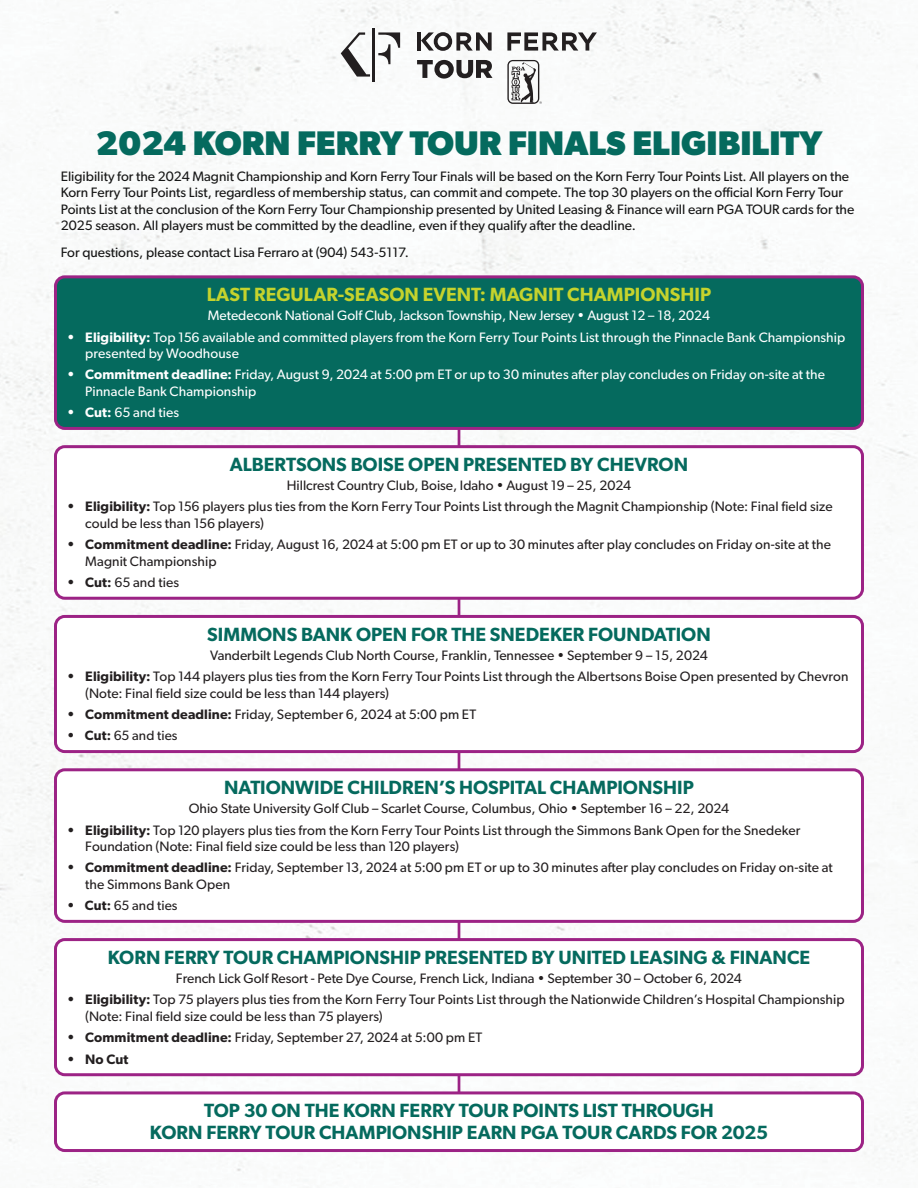
<style>
.page{position:relative;width:918px;height:1188px;background:#fff}
.page>*{position:absolute;margin:0;border:0;box-sizing:border-box;transform-origin:0 0}
.t1{font:700 34.2px "Gibson Alt";color:#056a5e}
.t2{font:600 19.2px/21.9px "Gibson Alt";color:#056a5e;text-align:center}
.t3{font:600 19.2px "Gibson Alt";letter-spacing:.005em;color:#c5d32d}
.t4{font:13.65px/16.5px "Gibson Alt";letter-spacing:.005em;color:#231f20}
.t5{font:13.65px/16.5px "Gibson Alt";color:#161616}
.t6{font:13.65px/16.5px "Gibson Alt";letter-spacing:.005em;color:#fff}
.t7{font:600 13.65px "Gibson Alt";color:#231f20}
.t8{font:13.5px "Gibson Alt";letter-spacing:.005em;color:#231f20}
.s1{font-weight:600}
</style>
<div class="page">
<img style="left:0;top:0;width:918px;height:1183px">
<hr style="left:458px;top:375px;width:2px;height:758px;background:#9c2385">
<div style="left:56px;top:447px;width:806px;height:151px;background:#fff;border-radius:9px"></div>
<div style="left:54px;top:445px;width:810px;height:155px;border:3px solid #9c2385;border-radius:9px"></div>
<div style="left:56px;top:616px;width:806px;height:136px;background:#fff;border-radius:9px"></div>
<div style="left:54px;top:615px;width:810px;height:138px;border:3px solid #9c2385;border-radius:9px"></div>
<div style="left:56px;top:770px;width:806px;height:151px;background:#fff;border-radius:9px"></div>
<div style="left:54px;top:768px;width:810px;height:155px;border:3px solid #9c2385;border-radius:9px"></div>
<div style="left:56px;top:940px;width:806px;height:135px;background:#fff;border-radius:9px"></div>
<div style="left:54px;top:938px;width:810px;height:138px;border:3px solid #9c2385;border-radius:9px"></div>
<div style="left:56px;top:1093px;width:806px;height:58px;background:#fff;border-radius:9px"></div>
<div style="left:54px;top:1091px;width:810px;height:61px;border:3px solid #9c2385;border-radius:9px"></div>
<div style="left:56px;top:277px;width:806px;height:151px;background:#056a5e;border-radius:9px"></div>
<div style="left:54px;top:275px;width:810px;height:155px;border:3px solid #9c2385;border-radius:9px"></div>
<svg style="left:507px;top:60px;width:35px;height:44px"></svg>
<svg style="left:341px;top:32px;width:29px;height:45px"></svg>
<hr style="left:372px;top:28px;width:2px;height:53px;background:#231f20">
<svg style="left:378px;top:32px;width:22px;height:32px"></svg>
<svg style="left:507px;top:32px;width:90px;height:19px"></svg>
<hr style="left:417px;top:32px;width:4px;height:19px;background:#231f20">
<svg style="left:421px;top:32px;width:71px;height:19px"></svg>
<svg style="left:417px;top:60px;width:76px;height:19px"></svg>
<h1 class="t1" style="left:96px;top:122px;width:728px">2024 KORN FERRY TOUR FINALS ELIGIBILITY</h1>
<p class="t5" style="left:61px;top:168px;width:795px">Eligibility for the 2024 Magnit Championship and Korn Ferry Tour Finals will be based on the Korn Ferry Tour Points List. All players on the Korn Ferry Tour Points List, regardless of membership status, can commit and compete. The top 30 players on the official Korn Ferry Tour Points List at the conclusion of the Korn Ferry Tour Championship presented by United Leasing &amp; Finance will earn PGA TOUR cards for the 2025 season. All players must be committed by the deadline, even if they qualify after the deadline.</p>
<p class="t5" style="left:61px;top:243px;width:350px">For questions, please contact Lisa Ferraro at (904) 543-5117.</p>
<h2 class="t3" style="left:207px;top:283px;width:506px">LAST REGULAR-SEASON EVENT: MAGNIT CHAMPIONSHIP</h2>
<p class="t6" style="left:208px;top:307px;width:504px">Metedeconk National Golf Club, Jackson Township, New Jersey • August 12 – 18, 2024</p>
<p class="t6" style="left:85px;top:328px;width:762px;text-indent:-18px"><span class="s1">• Eligibility:</span> Top 156 available and committed players from the Korn Ferry Tour Points List through the Pinnacle Bank Championship presented by Woodhouse</p>
<p class="t6" style="left:85px;top:366px;width:741px;text-indent:-18px"><span class="s1">• Commitment deadline:</span> Friday, August 9, 2024 at 5:00 pm ET or up to 30 minutes after play concludes on Friday on-site at the<br>Pinnacle Bank Championship</p>
<p class="t6" style="left:67px;top:404px;width:114px"><span class="s1">• Cut:</span> 65 and ties</p>
<h2 class="t2" style="left:230px;top:453px;width:460px">ALBERTSONS BOISE OPEN PRESENTED BY CHEVRON</h2>
<p class="t4" style="left:287px;top:477px;width:346px">Hillcrest Country Club, Boise, Idaho • August 19 – 25, 2024</p>
<p class="t4" style="left:85px;top:498px;width:749px;text-indent:-18px"><span class="s1">• Eligibility:</span> Top 156 players plus ties from the Korn Ferry Tour Points List through the Magnit Championship (Note: Final field size could be less than 156 players)</p>
<p class="t4" style="left:85px;top:536px;width:747px;text-indent:-18px"><span class="s1">• Commitment deadline:</span> Friday, August 16, 2024 at 5:00 pm ET or up to 30 minutes after play concludes on Friday on-site at the<br>Magnit Championship</p>
<p class="t4" style="left:67px;top:574px;width:114px"><span class="s1">• Cut:</span> 65 and ties</p>
<h2 class="t2" style="left:207px;top:623px;width:505px">SIMMONS BANK OPEN FOR THE SNEDEKER FOUNDATION</h2>
<p class="t4" style="left:210px;top:647px;width:499px">Vanderbilt Legends Club North Course, Franklin, Tennessee • September 9 – 15, 2024</p>
<p class="t4" style="left:85px;top:668px;width:765px;text-indent:-18px"><span class="s1">• Eligibility:</span> Top 144 players plus ties from the Korn Ferry Tour Points List through the Albertsons Boise Open presented by Chevron (Note: Final field size could be less than 144 players)</p>
<p class="t4" style="left:67px;top:706px;width:411px"><span class="s1">• Commitment deadline:</span> Friday, September 6, 2024 at 5:00 pm ET</p>
<p class="t8" style="left:67px;top:727px;width:112px"><span class="s1">• Cut:</span> 65 and ties</p>
<h2 class="t2" style="left:224px;top:776px;width:471px">NATIONWIDE CHILDREN’S HOSPITAL CHAMPIONSHIP</h2>
<p class="t4" style="left:189px;top:800px;width:542px">Ohio State University Golf Club – Scarlet Course, Columbus, Ohio • September 16 – 22, 2024</p>
<p class="t4" style="left:85px;top:821px;width:717px;text-indent:-18px"><span class="s1">• Eligibility:</span> Top 120 players plus ties from the Korn Ferry Tour Points List through the Simmons Bank Open for the Snedeker<br>Foundation (Note: Final field size could be less than 120 players)</p>
<p class="t4" style="left:85px;top:859px;width:749px;text-indent:-18px"><span class="s1">• Commitment deadline:</span> Friday, September 13, 2024 at 5:00 pm ET or up to 30 minutes after play concludes on Friday on-site at the Simmons Bank Open</p>
<p class="t8" style="left:67px;top:897px;width:112px"><span class="s1">• Cut:</span> 65 and ties</p>
<h2 class="t2" style="left:108px;top:946px;width:704px">KORN FERRY TOUR CHAMPIONSHIP PRESENTED BY UNITED LEASING &amp; FINANCE</h2>
<p class="t4" style="left:176px;top:970px;width:568px">French Lick Golf Resort - Pete Dye Course, French Lick, Indiana • September 30 – October 6, 2024</p>
<p class="t4" style="left:85px;top:991px;width:761px;text-indent:-18px"><span class="s1">• Eligibility:</span> Top 75 players plus ties from the Korn Ferry Tour Points List through the Nationwide Children’s Hospital Championship (Note: Final field size could be less than 75 players)</p>
<p class="t4" style="left:67px;top:1029px;width:417px"><span class="s1">• Commitment deadline:</span> Friday, September 27, 2024 at 5:00 pm ET</p>
<p class="t7" style="left:67px;top:1051px;width:63px">• No Cut</p>
<h2 class="t2" style="left:150px;top:1099px;width:620px">TOP 30 ON THE KORN FERRY TOUR POINTS LIST THROUGH<br>KORN FERRY TOUR CHAMPIONSHIP EARN PGA TOUR CARDS FOR 2025</h2>
</div>
